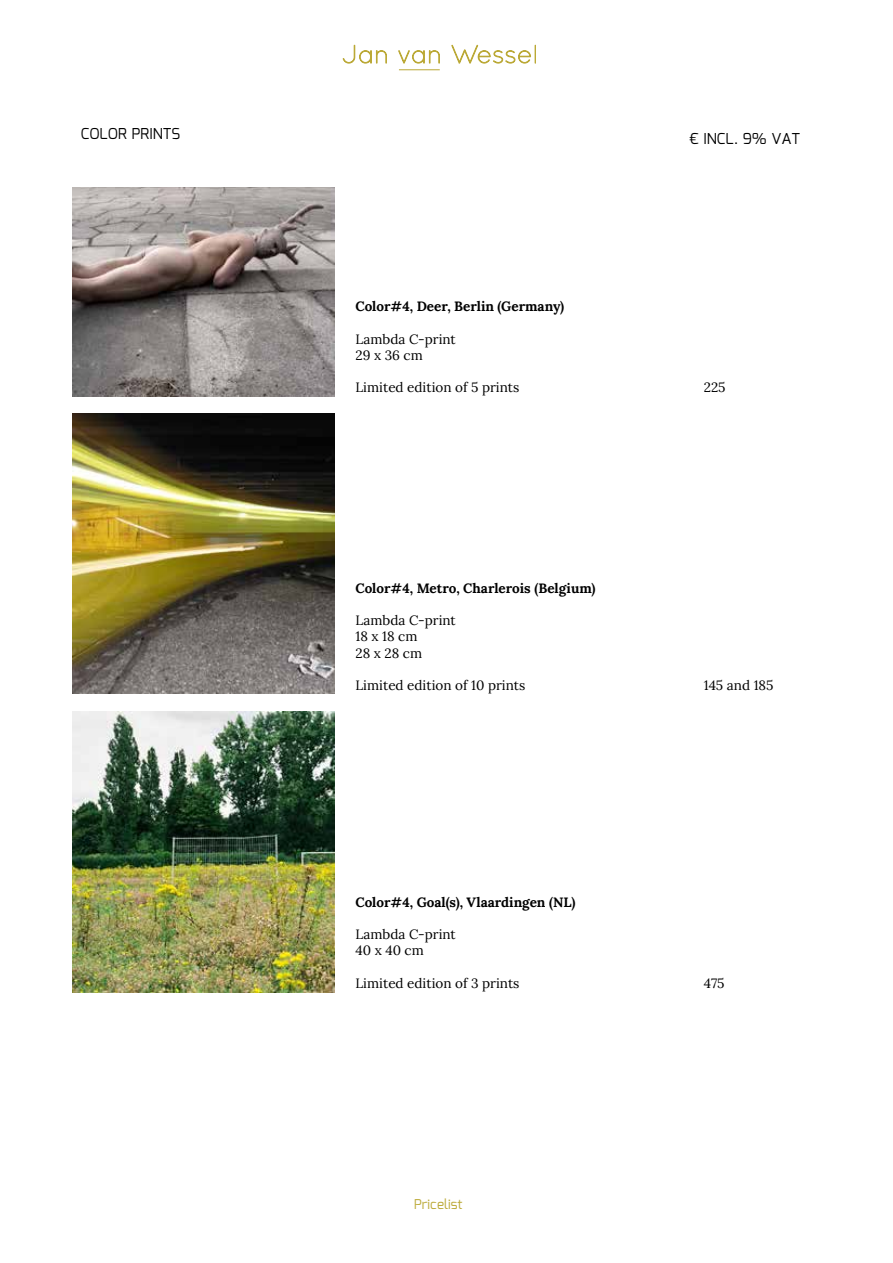
<style>
.page{position:relative;width:893px;height:1263px;background:#fff}
.page>*{position:absolute;margin:0;border:0;box-sizing:border-box;transform-origin:0 0}
.t1{font:15px "Mina";color:#000}
.t2{font:13.5px/16.2px "Lora";color:#000}
.t3{font:700 13.5px "Lora";color:#000}
.t4{font:13.5px "Mina";color:#bba936}
</style>
<div class="page">
<svg style="left:343px;top:45px;width:44px;height:18px"></svg>
<svg style="left:398px;top:50px;width:42px;height:14px"></svg>
<svg style="left:452px;top:45px;width:84px;height:19px"></svg>
<hr style="left:399px;top:69px;width:41px;height:1px;background:#bba937">
<img style="left:72px;top:187px;width:262px;height:210px">
<img style="left:72px;top:414px;width:262px;height:280px">
<img style="left:72px;top:711px;width:262px;height:281px">
<p class="t1" style="left:81px;top:125px;width:101px">COLOR PRINTS</p>
<p class="t1" style="left:689px;top:130px;width:112px">€ INCL. 9% VAT</p>
<p class="t3" style="left:355px;top:298px;width:210px">Color#4, Deer, Berlin (Germany)</p>
<p class="t2" style="left:355px;top:331px;width:102px">Lambda C-print<br>29 x 36 cm</p>
<p class="t2" style="left:355px;top:379px;width:165px">Limited edition of 5 prints</p>
<p class="t2" style="left:704px;top:379px;width:23px">225</p>
<p class="t3" style="left:355px;top:579px;width:241px">Color#4, Metro, Charlerois (Belgium)</p>
<p class="t2" style="left:355px;top:612px;width:102px">Lambda C-print<br>18 x 18 cm<br>28 x 28 cm</p>
<p class="t2" style="left:355px;top:677px;width:171px">Limited edition of 10 prints</p>
<p class="t2" style="left:704px;top:677px;width:71px">145 and 185</p>
<p class="t3" style="left:355px;top:893px;width:221px">Color#4, Goal(s), Vlaardingen (NL)</p>
<p class="t2" style="left:355px;top:926px;width:102px">Lambda C-print<br>40 x 40 cm</p>
<p class="t2" style="left:355px;top:975px;width:166px">Limited edition of 3 prints</p>
<p class="t2" style="left:704px;top:975px;width:22px">475</p>
<p class="t4" style="left:414px;top:1197px;width:50px">Pricelist</p>
</div>
